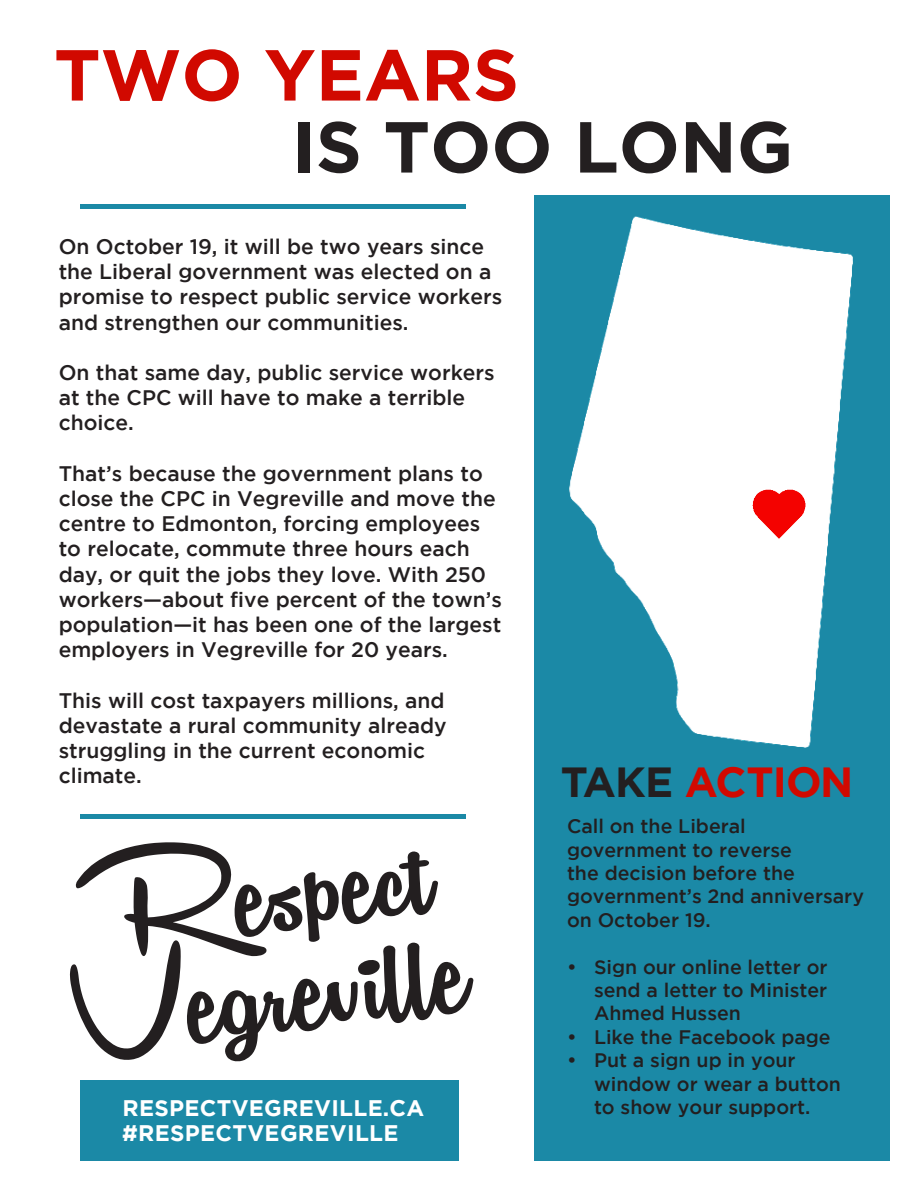
<style>
.page{position:relative;width:918px;height:1188px;background:#fff}
.page>*{position:absolute;margin:0;border:0;box-sizing:border-box;transform-origin:0 0}
.t1{font:154.65px "Remachine Script Personal Use";color:#231f20}
.t2{font:154.5px "Remachine Script Personal Use";color:#231f20}
.t3{font:700 72px "Gotham";color:#231f20}
.t4{font:700 72px "Gotham";color:#d10900}
.t5{font:700 42px "Gotham";letter-spacing:-.02em;color:#d10900}
.t6{font:700 22.5px "Gotham";letter-spacing:.015em;color:#fff}
.t7{font:500 21px/25.2px "Gotham";color:#231f20}
.t8{font:500 19.5px/23.4px "Gotham";color:#231f20}
.s1{color:#231f20}
</style>
<div class="page">
<div style="left:81px;top:1080px;width:378px;height:81px;background:#1b89a6"></div>
<div style="left:534px;top:195px;width:356px;height:965px;background:#1b89a6"></div>
<hr style="left:81px;top:205px;width:385px;height:4px;background:#1b89a6">
<hr style="left:81px;top:815px;width:385px;height:4px;background:#1b89a6">
<img style="left:569px;top:216px;width:284px;height:532px">
<img style="left:743px;top:481px;width:72px;height:65px">
<p class="t4" style="left:54px;top:33px;width:467px">TWO YEARS</p>
<p class="t3" style="left:292px;top:105px;width:503px">IS TOO LONG</p>
<p class="t7" style="left:59px;top:233px;width:445px">On October 19, it will be two years since the Liberal government was elected on a promise to respect public service workers and strengthen our communities.</p>
<p class="t7" style="left:59px;top:359px;width:438px">On that same day, public service workers at the CPC will have to make a terrible choice.</p>
<p class="t7" style="left:59px;top:460px;width:445px">That’s because the government plans to close the CPC in Vegreville and move the centre to Edmonton, forcing employees to relocate, commute three hours each day, or quit the jobs they love. With 250 workers—about five percent of the town’s population—it has been one of the largest employers in Vegreville for 20 years.</p>
<p class="t7" style="left:59px;top:687px;width:389px">This will cost taxpayers millions, and devastate a rural community already struggling in the current economic climate.</p>
<h2 class="t2" style="left:64px;top:825px;width:359px;rotate:-7deg">Respect</h2>
<h1 class="t1" style="left:61px;top:926px;width:398px;rotate:-7deg">Vegreville</h1>
<p class="t5" style="left:561px;top:758px;width:294px"><span class="s1">TAKE</span> ACTION</p>
<p class="t8" style="left:567px;top:814px;width:298px">Call on the Liberal government to reverse<br>the decision before the government’s 2nd anniversary on October 19.</p>
<p class="t8" style="left:594px;top:955px;width:235px;text-align:justify;text-indent:-27px">• Sign our online letter or send a letter to Minister Ahmed Hussen</p>
<p class="t8" style="left:567px;top:1025px;width:265px">• Like the Facebook page</p>
<p class="t8" style="left:594px;top:1048px;width:248px;text-indent:-27px">• Put a sign up in your window or wear a button</p>
<p class="t6" style="left:122px;top:1095px;width:303px">RESPECTVEGREVILLE.CA</p>
<p class="t8" style="left:594px;top:1095px;width:218px">to show your support.</p>
<p class="t6" style="left:122px;top:1120px;width:278px">#RESPECTVEGREVILLE</p>
</div>
